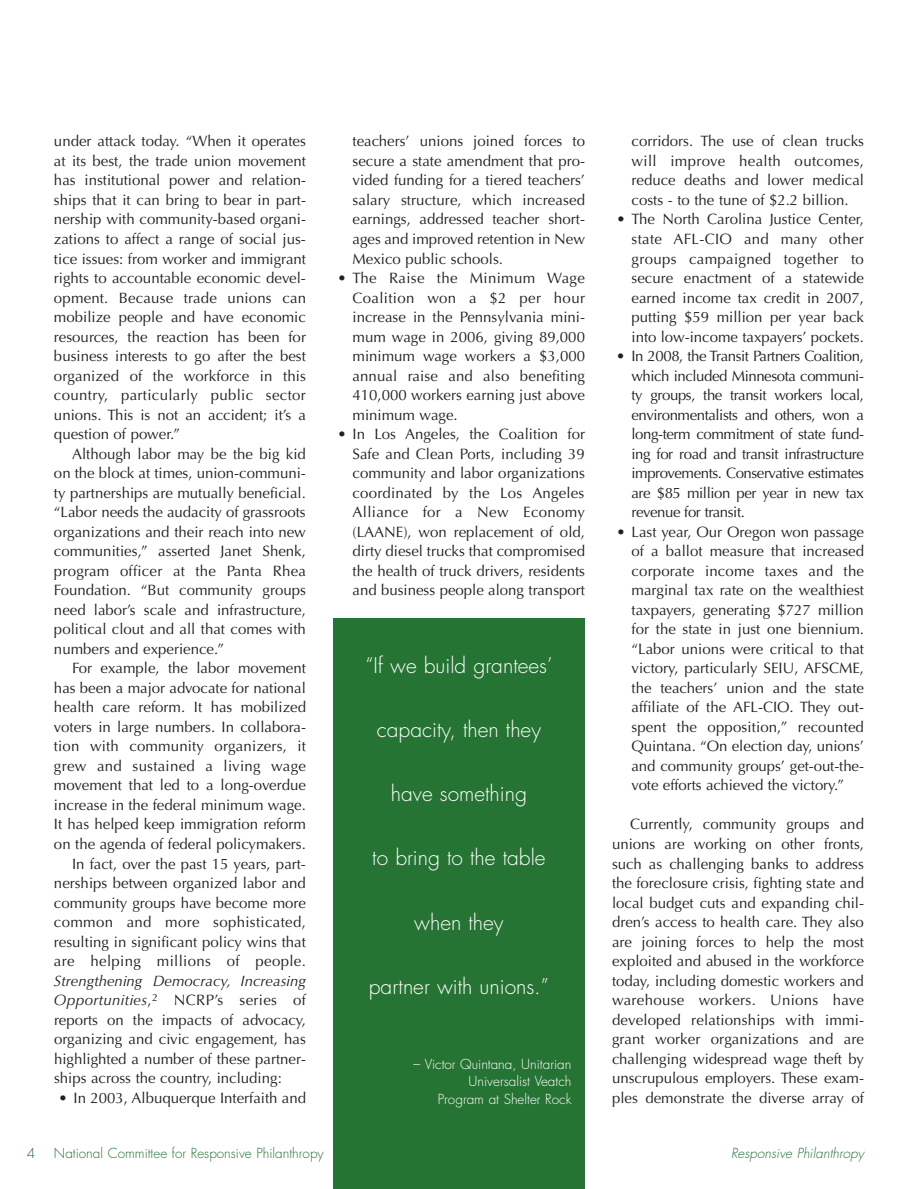
<style>
.page{position:relative;width:918px;height:1189px;background:#fff}
.page>*{position:absolute;margin:0;border:0;box-sizing:border-box;transform-origin:0 0}
.t1{font:300 21px "Futura";color:#fff}
.t2{font:15px/19.5px "Optima";color:#231f20;text-align:justify}
.t3{font:300 13.5px/17.7px "Futura";color:#fff;text-align:right}
.t4{font:300 13.5px "Futura";color:#267434}
.t5{font:italic 300 13.5px "Futura";color:#267434}
.s1{font-style:italic}
</style>
<div class="page">
<div style="left:333px;top:617px;width:252px;height:571px;background:#267434"></div>
<p class="t2" style="left:54px;top:133px;width:254px">under attack today. “When it operates at its best, the trade union movement has institutional power and relation&shy;ships that it can bring to bear in part&shy;nership with community-based organi&shy;zations to affect a range of social jus&shy;tice issues: from worker and immigrant rights to accountable economic devel&shy;opment. Because trade unions can mobilize people and have economic resources, the reaction has been for business interests to go after the best organized of the workforce in this country, particularly public sector unions. This is not an accident; it’s a question of power.”</p>
<p class="t2" style="left:54px;top:445px;width:254px;text-indent:18px">Although labor may be the big kid on the block at times, union-communi&shy;ty partnerships are mutually beneficial. “Labor needs the audacity of grassroots organizations and their reach into new communities,” asserted Janet Shenk, program officer at the Panta Rhea Foundation. “But community groups need labor’s scale and infrastructure, political clout and all that comes with numbers and experience.”</p>
<p class="t2" style="left:54px;top:659px;width:254px;text-align:right">For example, the labor movement has been a major advocate for national health care reform. It has mobilized voters in large numbers. In collabora&shy;tion with community organizers, it grew and sustained a living wage movement that led to a long-overdue increase in the federal minimum wage.<br>It has helped keep immigration reform on the agenda of federal policymakers.<br>In fact, over the past 15 years, part&shy;nerships between organized labor and community groups have become more common and more sophisticated, resulting in significant policy wins that are helping millions of people.</p>
<p class="t2" style="left:54px;top:971px;width:254px"><span class="s1">Strengthening Democracy, Increasing Opportunities</span>,<sup>2</sup> NCRP’s series of reports on the impacts of advocacy, organizing and civic engagement, has highlighted a number of these partner&shy;ships across the country, including:</p>
<p class="t2" style="left:59px;top:1088px;width:249px">• In 2003, Albuquerque Interfaith and</p>
<p class="t2" style="left:353px;top:133px;width:234px">teachers’ unions joined forces to secure a state amendment that pro&shy;vided funding for a tiered teachers’ salary structure, which increased earnings, addressed teacher short&shy;ages and improved retention in New Mexico public schools.</p>
<p class="t2" style="left:353px;top:269px;width:234px;text-indent:-15px">• The Raise the Minimum Wage Coalition won a $2 per hour increase in the Pennsylvania mini&shy;mum wage in 2006, giving 89,000 minimum wage workers a $3,000 annual raise and also benefiting 410,000 workers earning just above minimum wage.</p>
<p class="t2" style="left:353px;top:425px;width:234px;text-indent:-15px">• In Los Angeles, the Coalition for Safe and Clean Ports, including 39 community and labor organizations coordinated by the Los Angeles Alliance for a New Economy (LAANE), won replacement of old, dirty diesel trucks that compromised the health of truck drivers, residents and business people along transport</p>
<h1 class="t1" style="left:365px;top:655px;width:189px">“If we build grantees’</h1>
<h1 class="t1" style="left:377px;top:719px;width:166px">capacity, then they</h1>
<h1 class="t1" style="left:391px;top:783px;width:138px">have something</h1>
<h1 class="t1" style="left:372px;top:847px;width:175px">to bring to the table</h1>
<h1 class="t1" style="left:414px;top:912px;width:91px">when they</h1>
<h1 class="t1" style="left:369px;top:976px;width:182px">partner with unions.”</h1>
<p class="t3" style="left:414px;top:1055px;width:159px">– Victor Quintana, Unitarian<br>Universalist Veatch<br>Program at Shelter Rock</p>
<p class="t2" style="left:632px;top:133px;width:234px">corridors. The use of clean trucks will improve health outcomes, reduce deaths and lower medical costs - to the tune of $2.2 billion.</p>
<p class="t2" style="left:632px;top:211px;width:234px;text-indent:-15px">• The North Carolina Justice Center, state AFL-CIO and many other groups campaigned together to secure enactment of a statewide earned income tax credit in 2007, putting $59 million per year back into low-income taxpayers’ pockets.</p>
<p class="t2" style="left:632px;top:347px;width:234px;text-indent:-15px">• In 2008, the Transit Partners Coalition, which included Minnesota communi&shy;ty groups, the transit workers local, environmentalists and others, won a long-term commitment of state fund&shy;ing for road and transit infrastructure improvements. Conservative estimates are $85 million per year in new tax revenue for transit.</p>
<p class="t2" style="left:632px;top:523px;width:234px;text-indent:-15px">• Last year, Our Oregon won passage of a ballot measure that increased corporate income taxes and the marginal tax rate on the wealthiest taxpayers, generating $727 million for the state in just one biennium. “Labor unions were critical to that victory, particularly SEIU, AFSCME, the teachers’ union and the state affiliate of the AFL-CIO. They out&shy;spent the opposition,” recounted Quintana. “On election day, unions’ and community groups’ get-out-the&shy;vote efforts achieved the victory.”</p>
<p class="t2" style="left:612px;top:815px;width:254px;text-indent:18px">Currently, community groups and unions are working on other fronts, such as challenging banks to address the foreclosure crisis, fighting state and local budget cuts and expanding chil&shy;dren’s access to health care. They also are joining forces to help the most exploited and abused in the workforce today, including domestic workers and warehouse workers. Unions have developed relationships with immi&shy;grant worker organizations and are challenging widespread wage theft by unscrupulous employers. These exam&shy;ples demonstrate the diverse array of</p>
<p class="t4" style="left:27px;top:1146px;width:10px">4</p>
<p class="t4" style="left:54px;top:1146px;width:271px">National Committee for Responsive Philanthropy</p>
<p class="t5" style="left:731px;top:1146px;width:134px">Responsive Philanthropy</p>
</div>
